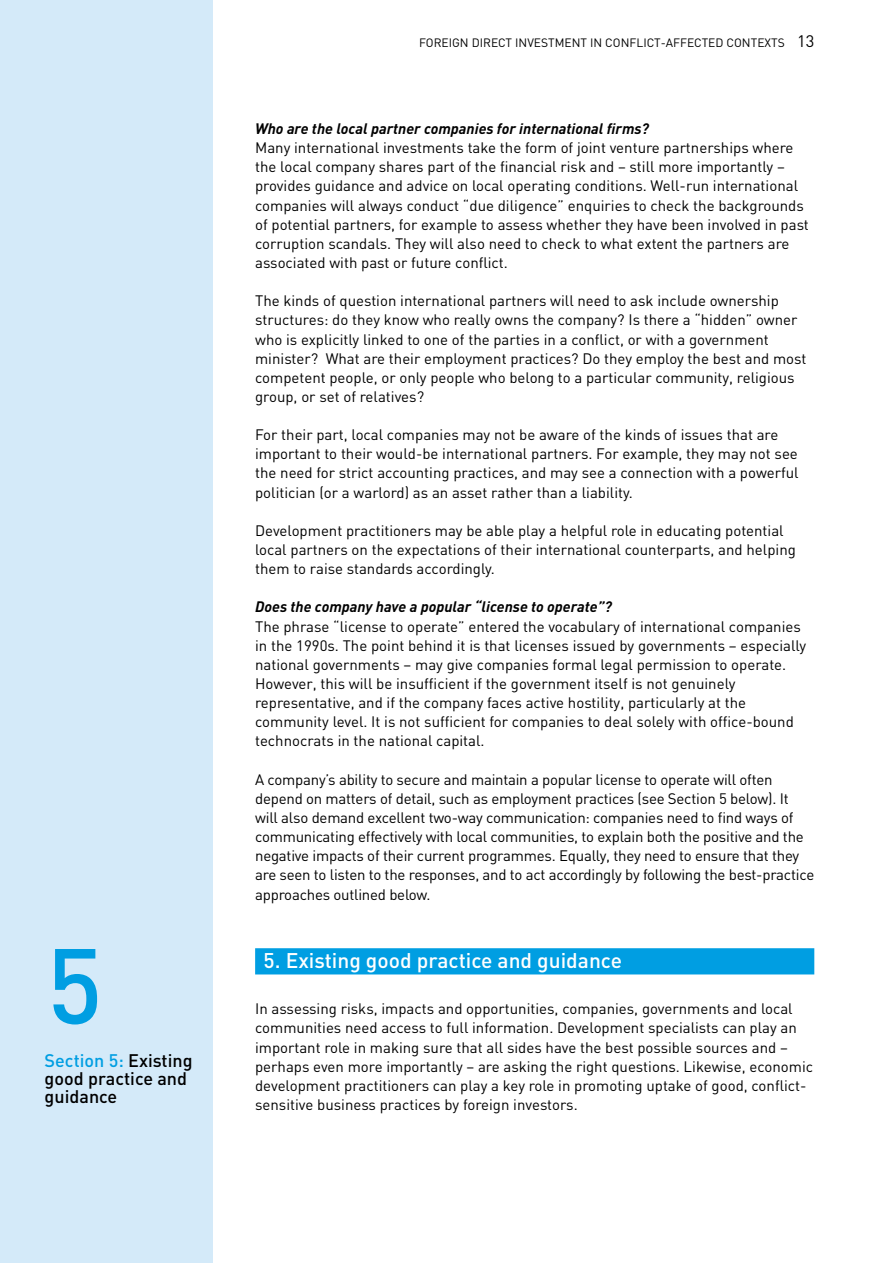
<style>
.page{position:relative;width:893px;height:1263px;background:#fff}
.page>*{position:absolute;margin:0;border:0;box-sizing:border-box;transform-origin:0 0}
.t1{font:500 105px "DIN";color:#009ee2}
.t2{font:500 21px "DIN";color:#fff}
.t3{font:500 18px/18px "DIN";color:#000}
.t4{font:15px/19.2px "DIN";color:#000}
.t5{font:italic 700 15px "DIN";color:#000}
.t6{font:12px "DIN";color:#000}
.s1{color:#009ee2}
.s2{font-size:16.5px}
</style>
<div class="page">
<div style="left:0;top:0;width:213px;height:1263px;background:#d4eaf9"></div>
<div style="left:255px;top:948px;width:559px;height:26px;background:#009ee2"></div>
<h1 class="t1" style="left:47px;top:919px;width:57px">5</h1>
<p class="t3" style="left:45px;top:1051px;width:150px"><span class="s1">Section 5:</span> Existing good practice and guidance</p>
<p class="t6" style="left:419px;top:36px;width:15px">Foreign</p>
<p class="t6" style="left:472px;top:36px;width:16px">Direct</p>
<p class="t6" style="left:515px;top:36px;width:28px">Investment</p>
<p class="t6" style="left:590px;top:36px;width:23px">in conflict</p>
<p class="t6" style="left:661px;top:36px;width:14px">-affected</p>
<p class="t6" style="left:726px;top:36px;width:9px">conte</p>
<p class="t6" style="left:764px;top:36px;width:51px">xts <span class="s2">13</span></p>
<p class="t5" style="left:255px;top:119px;width:395px">Who are the local partner companies for international firms?</p>
<p class="t4" style="left:255px;top:138px;width:555px">Many international investments take the form of joint venture partnerships where the local company shares part of the financial risk and – still more importantly – provides guidance and advice on local operating conditions. Well-run international companies will always conduct “due diligence” enquiries to check the backgrounds of potential partners, for example to assess whether they have been involved in past corruption scandals. They will also need to check to what extent the partners are associated with past or future conflict.</p>
<p class="t4" style="left:255px;top:291px;width:553px">The kinds of question international partners will need to ask include ownership structures: do they know who really owns the company? Is there a “hidden” owner who is explicitly linked to one of the parties in a conflict, or with a government minister? What are their employment practices? Do they employ the best and most competent people, or only people who belong to a particular community, religious group, or set of relatives?</p>
<p class="t4" style="left:255px;top:425px;width:545px">For their part, local companies may not be aware of the kinds of issues that are important to their would-be international partners. For example, they may not see the need for strict accounting practices, and may see a connection with a powerful politician (or a warlord) as an asset rather than a liability.</p>
<p class="t4" style="left:255px;top:521px;width:542px">Development practitioners may be able play a helpful role in educating potential local partners on the expectations of their international counterparts, and helping them to raise standards accordingly.</p>
<p class="t5" style="left:255px;top:597px;width:358px">Does the company have a popular “license to operate”?</p>
<p class="t4" style="left:255px;top:616px;width:553px">The phrase “license to operate” entered the vocabulary of international companies in the 1990s. The point behind it is that licenses issued by governments – especially national governments – may give companies formal legal permission to operate.<br>However, this will be insufficient if the government itself is not genuinely representative, and if the company faces active hostility, particularly at the community level. It is not sufficient for companies to deal solely with office-bound technocrats in the national capital.</p>
<p class="t4" style="left:255px;top:769px;width:561px">A company’s ability to secure and maintain a popular license to operate will often depend on matters of detail, such as employment practices (see Section 5 below). It will also demand excellent two-way communication: companies need to find ways of communicating effectively with local communities, to explain both the positive and the negative impacts of their current programmes. Equally, they need to ensure that they are seen to listen to the responses, and to act accordingly by following the best-practice approaches outlined below.</p>
<h2 class="t2" style="left:264px;top:947px;width:360px">5. Existing good practice and guidance</h2>
<p class="t4" style="left:255px;top:999px;width:559px">In assessing risks, impacts and opportunities, companies, governments and local communities need access to full information. Development specialists can play an important role in making sure that all sides have the best possible sources and – perhaps even more importantly – are asking the right questions. Likewise, economic development practitioners can play a key role in promoting uptake of good, conflict&shy;sensitive business practices by foreign investors.</p>
</div>
